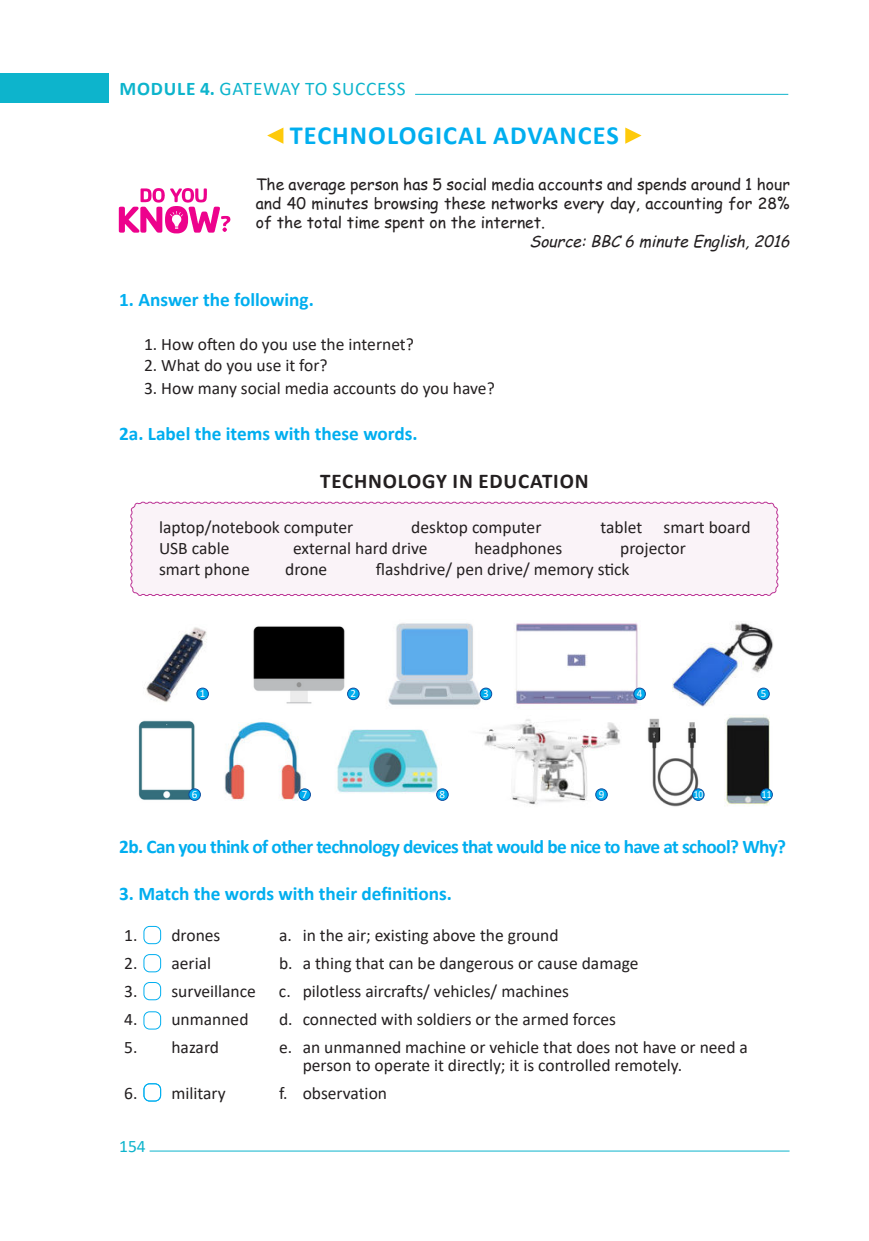
<style>
.page{position:relative;width:869px;height:1241px;background:#fff}
.page>*{position:absolute;margin:0;border:0;box-sizing:border-box;transform-origin:0 0}
.t1{font:700 26.25px "Calibri";letter-spacing:.04em;color:#00aeef}
.t2{font:700 21px "Calibri";letter-spacing:.04em;color:#231f20}
.t3{font:700 19.25px "Calibri";letter-spacing:-.01em;color:#00aeef}
.t4{font:700 19.25px "Calibri";letter-spacing:-.03em;color:#00aeef}
.t5{font:19.25px "Calibri";letter-spacing:.04em;color:#0db4cc}
.t6{font:17.5px/17.5px "Calibri";color:#231f20}
.t7{font:17.5px "Calibri";color:#0db4cc}
.t8{font:15.75px/18.9px "Mogul Comic Sans";color:#231f20;text-align:justify}
.t9{font:italic 15.75px "Mogul Comic Sans";color:#231f20}
.t10{font:11.03px "Calibri";color:#fff}
.t11{font:11.03px "Calibri";color:#fff;scale:.85 1}
.s1{font-weight:700}
</style>
<div class="page">
<div style="left:0;top:73px;width:108px;height:29px;background:#0db4cc"></div>
<hr style="left:149px;top:1150px;width:640px;height:1px;background:#0db4cc">
<hr style="left:415px;top:94px;width:373px;height:1px;background:#0db4cc">
<svg style="left:267px;top:127px;width:16px;height:17px"></svg>
<svg style="left:625px;top:127px;width:16px;height:17px"></svg>
<svg style="left:119px;top:188px;width:111px;height:45px"></svg>
<div style="left:130px;top:501px;width:648px;height:95px;background:#faf3f8"></div>
<img style="left:138px;top:720px;width:60px;height:81px">
<div style="left:189px;top:788px;width:11px;height:12px;background:#00aeef;border-radius:50%"></div>
<div style="left:188px;top:788px;width:13px;height:12px;border:1px solid #0d4da1;border-radius:50%"></div>
<img style="left:224px;top:722px;width:81px;height:79px">
<div style="left:299px;top:788px;width:11px;height:12px;background:#00aeef;border-radius:50%"></div>
<div style="left:298px;top:788px;width:12px;height:12px;border:1px solid #0d4da1;border-radius:50%"></div>
<img style="left:337px;top:729px;width:101px;height:68px">
<div style="left:436px;top:788px;width:12px;height:12px;background:#00aeef;border-radius:50%"></div>
<div style="left:436px;top:788px;width:12px;height:12px;border:1px solid #0d4da1;border-radius:50%"></div>
<img style="left:482px;top:719px;width:138px;height:86px">
<div style="left:595px;top:788px;width:12px;height:12px;background:#00aeef;border-radius:50%"></div>
<div style="left:595px;top:788px;width:12px;height:12px;border:1px solid #0d4da1;border-radius:50%"></div>
<img style="left:647px;top:718px;width:53px;height:89px">
<div style="left:692px;top:788px;width:11px;height:12px;background:#00aeef;border-radius:50%"></div>
<div style="left:692px;top:788px;width:12px;height:12px;border:1px solid #0d4da1;border-radius:50%"></div>
<img style="left:724px;top:715px;width:48px;height:91px">
<div style="left:760px;top:788px;width:12px;height:12px;background:#00aeef;border-radius:50%"></div>
<div style="left:760px;top:788px;width:12px;height:12px;border:1px solid #0d4da1;border-radius:50%"></div>
<img style="left:146px;top:627px;width:63px;height:75px">
<img style="left:253px;top:626px;width:95px;height:78px">
<img style="left:515px;top:623px;width:128px;height:82px">
<img style="left:388px;top:623px;width:98px;height:83px">
<img style="left:672px;top:623px;width:100px;height:84px">
<div style="left:197px;top:688px;width:11px;height:11px;background:#00aeef;border-radius:50%"></div>
<div style="left:196px;top:687px;width:13px;height:12px;border:1px solid #0d4da1;border-radius:50%"></div>
<div style="left:347px;top:688px;width:12px;height:11px;background:#00aeef;border-radius:50%"></div>
<div style="left:347px;top:687px;width:12px;height:12px;border:1px solid #0d4da1;border-radius:50%"></div>
<div style="left:480px;top:688px;width:11px;height:11px;background:#00aeef;border-radius:50%"></div>
<div style="left:479px;top:687px;width:13px;height:12px;border:1px solid #0d4da1;border-radius:50%"></div>
<div style="left:633px;top:688px;width:12px;height:11px;background:#00aeef;border-radius:50%"></div>
<div style="left:633px;top:687px;width:12px;height:12px;border:1px solid #0d4da1;border-radius:50%"></div>
<div style="left:757px;top:688px;width:12px;height:11px;background:#00aeef;border-radius:50%"></div>
<div style="left:757px;top:687px;width:12px;height:12px;border:1px solid #0d4da1;border-radius:50%"></div>
<div style="left:143px;top:925px;width:18px;height:18px;border:1px solid #00aeef;border-radius:6px"></div>
<div style="left:143px;top:954px;width:18px;height:18px;border:1px solid #00aeef;border-radius:6px"></div>
<div style="left:143px;top:981px;width:18px;height:19px;border:1px solid #00aeef;border-radius:6px"></div>
<div style="left:143px;top:1011px;width:18px;height:18px;border:1px solid #00aeef;border-radius:6px"></div>
<div style="left:143px;top:1083px;width:18px;height:18px;border:1px solid #00aeef;border-radius:6px"></div>
<p class="t5" style="left:119px;top:81px;width:287px"><span class="s1">MODULE 4.</span> GATEWAY TO SUCCESS</p>
<h1 class="t1" style="left:290px;top:125px;width:330px">TECHNOLOGICAL ADVANCES</h1>
<p class="t8" style="left:256px;top:174px;width:535px">The average person has 5 social media accounts and spends around 1 hour and 40 minutes browsing these networks every day, accounting for 28% of the total time spent on the internet.</p>
<p class="t9" style="left:529px;top:230px;width:262px">Source: BBC 6 minute English, 2016</p>
<p class="t3" style="left:119px;top:291px;width:196px">1. Answer the following.</p>
<p class="t6" style="left:144px;top:335px;width:271px">1. How often do you use the internet?</p>
<p class="t6" style="left:144px;top:356px;width:185px">2. What do you use it for?</p>
<p class="t6" style="left:144px;top:379px;width:352px">3. How many social media accounts do you have?</p>
<p class="t3" style="left:119px;top:426px;width:300px">2a. Label the items with these words.</p>
<p class="t2" style="left:320px;top:473px;width:270px">TECHNOLOGY IN EDUCATION</p>
<p class="t6" style="left:159px;top:518px;width:196px">laptop/notebook computer</p>
<p class="t6" style="left:411px;top:518px;width:132px">desktop computer</p>
<p class="t6" style="left:600px;top:518px;width:151px">tablet smart board</p>
<p class="t6" style="left:159px;top:539px;width:72px">USB cable</p>
<p class="t6" style="left:293px;top:539px;width:136px">external hard drive</p>
<p class="t6" style="left:474px;top:539px;width:89px">headphones</p>
<p class="t6" style="left:620px;top:539px;width:67px">projector</p>
<p class="t6" style="left:159px;top:560px;width:92px">smart phone</p>
<p class="t6" style="left:285px;top:560px;width:44px">drone</p>
<p class="t6" style="left:376px;top:560px;width:255px">flashdrive/ pen drive/ memory stick</p>
<p class="t10" style="left:200px;top:689px;width:7px">1</p>
<p class="t10" style="left:350px;top:689px;width:7px">2</p>
<p class="t10" style="left:483px;top:689px;width:7px">3</p>
<p class="t10" style="left:636px;top:689px;width:7px">4</p>
<p class="t10" style="left:760px;top:685px;width:7px">5</p>
<p class="t10" style="left:192px;top:790px;width:7px">6</p>
<p class="t10" style="left:302px;top:790px;width:7px">7</p>
<p class="t10" style="left:439px;top:790px;width:7px">8</p>
<p class="t10" style="left:598px;top:790px;width:7px">9</p>
<p class="t11" style="left:693px;top:790px;width:13px">10</p>
<p class="t11" style="left:761px;top:790px;width:13px">11</p>
<p class="t4" style="left:119px;top:833px;width:668px">2b. Can you think of other technology devices that would be nice to have at school? Why?</p>
<p class="t3" style="left:119px;top:879px;width:334px">3. Match the words with their definitions.</p>
<p class="t6" style="left:124px;top:926px;width:98px">1. drones</p>
<p class="t6" style="left:279px;top:926px;width:281px">a. in the air; existing above the ground</p>
<p class="t6" style="left:124px;top:954px;width:88px">2. aerial</p>
<p class="t6" style="left:279px;top:954px;width:361px">b. a thing that can be dangerous or cause damage</p>
<p class="t6" style="left:124px;top:982px;width:133px">3. surveillance</p>
<p class="t6" style="left:279px;top:982px;width:291px">c. pilotless aircrafts/ vehicles/ machines</p>
<p class="t6" style="left:124px;top:1010px;width:126px">4. unmanned</p>
<p class="t6" style="left:279px;top:1010px;width:338px">d. connected with soldiers or the armed forces</p>
<p class="t6" style="left:124px;top:1038px;width:96px">5. hazard</p>
<p class="t6" style="left:302px;top:1038px;width:446px;text-indent:-24px">e. an unmanned machine or vehicle that does not have or need a person to operate it directly; it is controlled remotely.</p>
<p class="t6" style="left:124px;top:1083px;width:103px">6. military</p>
<p class="t6" style="left:279px;top:1083px;width:109px">f. observation</p>
<p class="t7" style="left:119px;top:1133px;width:28px">154</p>
</div>
